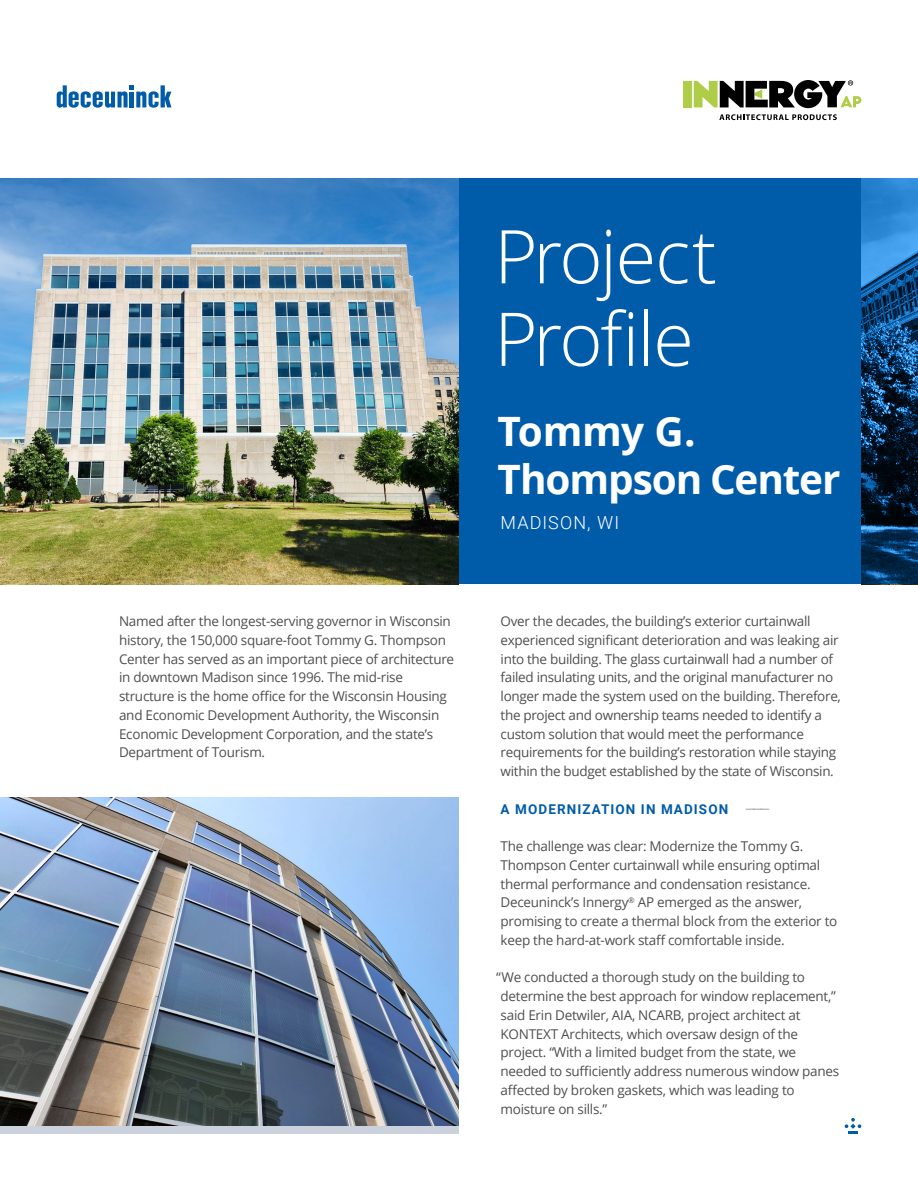
<style>
.page{position:relative;width:918px;height:1188px;background:#fff}
.page>*{position:absolute;margin:0;border:0;box-sizing:border-box;transform-origin:0 0}
.t1{font:300 74.1px/82.5px "Open Sans";letter-spacing:-.035em;color:#fff}
.t2{font:700 40.5px/48px "Open Sans";letter-spacing:-.025em;color:#fff}
.t3{font:300 18px "Roboto";letter-spacing:.06em;color:#fff}
.t4{font:13.5px/18.8px "Open Sans";letter-spacing:-.02em;color:rgb(0 0 0/.7)}
.t5{font:700 13.5px "Roboto";letter-spacing:.08em;color:#005ca9}
.s1{font-weight:400;color:#a7a5a6}
</style>
<div class="page">
<div style="left:459px;top:177px;width:459px;height:407px;background:#005ca9"></div>
<img style="left:0;top:178px;width:459px;height:406px">
<img style="left:0;top:798px;width:459px;height:328px">
<svg style="left:57px;top:85px;width:114px;height:23px"></svg>
<svg style="left:845px;top:1118px;width:16px;height:16px"></svg>
<div style="left:0;top:1126px;width:459px;height:7px;background:#ccd1de"></div>
<div style="left:683px;top:81px;width:9px;height:26px;background:#afcd48"></div>
<svg style="left:694px;top:80px;width:167px;height:28px"></svg>
<svg style="left:719px;top:114px;width:118px;height:6px"></svg>
<svg style="left:861px;top:177px;width:57px;height:407px;background:#124978"></svg>
<h1 class="t1" style="left:494px;top:213px;width:224px">Project<br>Profile</h1>
<h2 class="t2" style="left:498px;top:406px;width:345px">Tommy G.<br>Thompson Center</h2>
<h3 class="t3" style="left:501px;top:510px;width:120px">MADISON, WI</h3>
<p class="t4" style="left:119px;top:612px;width:337px">Named after the longest-serving governor in Wisconsin history, the 150,000 square-foot Tommy G. Thompson Center has served as an important piece of architecture in downtown Madison since 1996. The mid-rise structure is the home office for the Wisconsin Housing and Economic Development Authority, the Wisconsin Economic Development Corporation, and the state’s Department of Tourism.</p>
<p class="t4" style="left:501px;top:612px;width:342px">Over the decades, the building’s exterior curtainwall experienced significant deterioration and was leaking air into the building. The glass curtainwall had a number of failed insulating units, and the original manufacturer no longer made the system used on the building. Therefore, the project and ownership teams needed to identify a custom solution that would meet the performance requirements for the building’s restoration while staying within the budget established by the state of Wisconsin.</p>
<p class="t5" style="left:501px;top:799px;width:271px">A MODERNIZATION IN MADISON <span class="s1">———</span></p>
<p class="t4" style="left:501px;top:837px;width:338px">The challenge was clear: Modernize the Tommy G.<br>Thompson Center curtainwall while ensuring optimal thermal performance and condensation resistance.<br>Deceuninck’s Innergy<sup>®</sup> AP emerged as the answer, promising to create a thermal block from the exterior to keep the hard-at-work staff comfortable inside.</p>
<p class="t4" style="left:501px;top:968px;width:340px;text-indent:-4px">“We conducted a thorough study on the building to determine the best approach for window replacement,” said Erin Detwiler, AIA, NCARB, project architect at KONTEXT Architects, which oversaw design of the project. “With a limited budget from the state, we needed to sufficiently address numerous window panes affected by broken gaskets, which was leading to moisture on sills.”</p>
</div>
